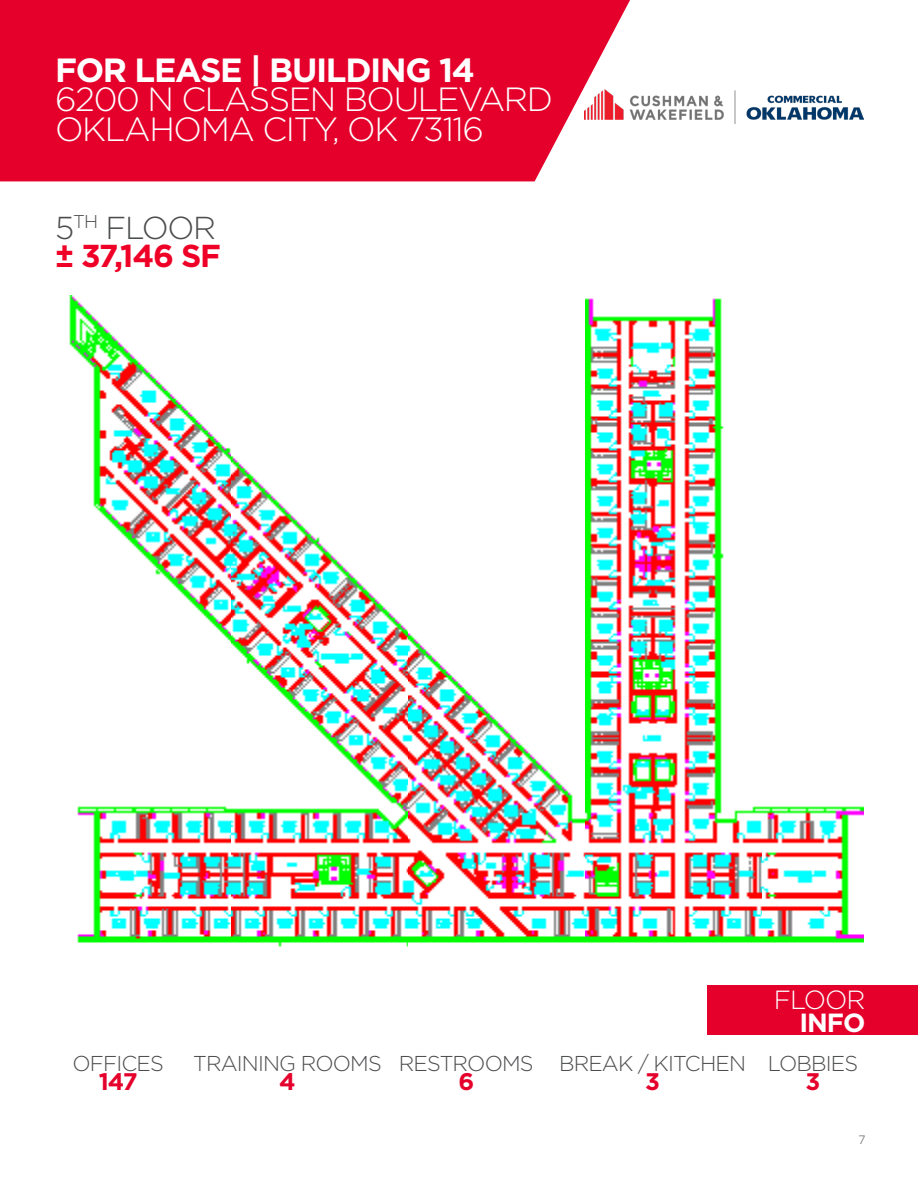
<style>
.page{position:relative;width:918px;height:1188px;background:#fff}
.page>*{position:absolute;margin:0;border:0;box-sizing:border-box;transform-origin:0 0}
.t1{font:300 33.6px "Gotham";letter-spacing:-.04em;color:#fff}
.t2{font:700 33.6px "Gotham";letter-spacing:-.04em;color:#fff}
.t3{font:700 31.65px "Gotham";letter-spacing:-.04em;color:#ef0027}
.t4{font:300 31.65px "Gotham";letter-spacing:-.04em;color:#4b4c4d}
.t5{font:300 26.25px "Gotham";letter-spacing:-.04em;color:#fff}
.t6{font:700 26.25px "Gotham";color:#fff}
.t7{font:700 24px "Gotham";color:#e4002b}
.t8{font:300 21.45px "Gotham";letter-spacing:-.04em;color:#4c4d4f}
.t9{font:300 12px "Gotham";color:#4c4d4f}
</style>
<div class="page">
<img style="left:69px;top:296px;width:795px;height:651px">
<div style="left:0;top:0;width:630px;height:181px;background:#e4002b"></div>
<img style="left:585px;top:89px;width:279px;height:34px">
<div style="left:707px;top:985px;width:211px;height:49px;background:#e4002b"></div>
<p class="t2" style="left:55px;top:48px;width:421px">FOR LEASE | BUILDING 14</p>
<p class="t1" style="left:55px;top:78px;width:499px">6200 N CLASSEN BOULEVARD</p>
<p class="t1" style="left:55px;top:108px;width:430px">OKLAHOMA CITY, OK 73116</p>
<p class="t4" style="left:55px;top:208px;width:163px">5<sup>TH</sup> FLOOR</p>
<p class="t3" style="left:55px;top:235px;width:167px">± 37,146 SF</p>
<p class="t8" style="left:72px;top:1050px;width:93px">OFFICES</p>
<p class="t7" style="left:99px;top:1065px;width:40px">147</p>
<p class="t8" style="left:193px;top:1050px;width:190px">TRAINING ROOMS</p>
<p class="t7" style="left:279px;top:1065px;width:18px">4</p>
<p class="t8" style="left:399px;top:1050px;width:136px">RESTROOMS</p>
<p class="t7" style="left:458px;top:1065px;width:17px">6</p>
<p class="t8" style="left:559px;top:1050px;width:188px">BREAK / KITCHEN</p>
<p class="t7" style="left:645px;top:1065px;width:16px">3</p>
<p class="t5" style="left:774px;top:983px;width:93px">FLOOR</p>
<p class="t6" style="left:799px;top:1005px;width:67px">INFO</p>
<p class="t8" style="left:768px;top:1050px;width:92px">LOBBIES</p>
<p class="t7" style="left:806px;top:1065px;width:16px">3</p>
<p class="t9" style="left:858px;top:1132px;width:9px">7</p>
</div>
